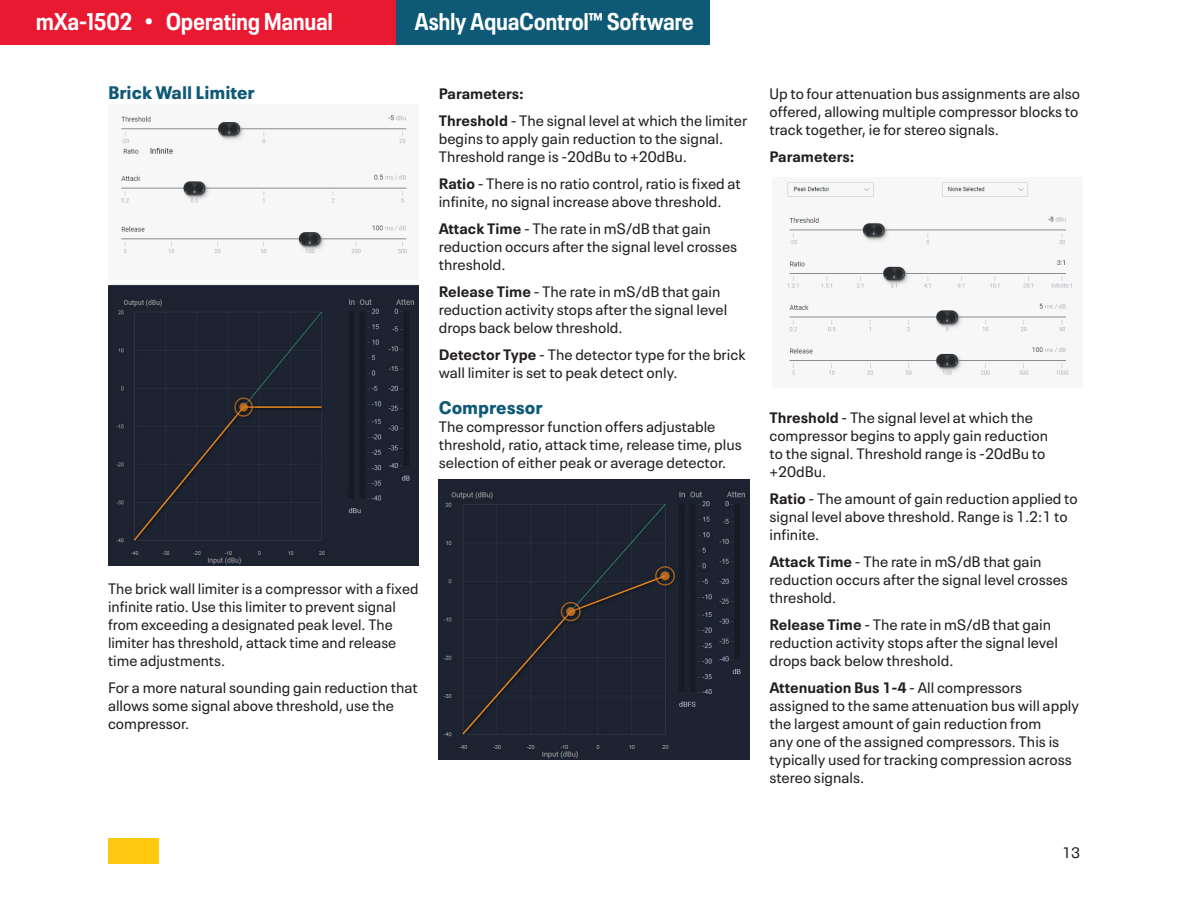
<style>
.page{position:relative;width:1188px;height:918px;background:#fff}
.page>*{position:absolute;margin:0;border:0;box-sizing:border-box;transform-origin:0 0}
.t1{font:700 condensed 24px "Neue Plak";letter-spacing:.01em;color:#fff}
.Body_Subheads{font:900 18px "Neue Plak Text";color:#0d5976}
.Body_Lead_undr{font:15px/18px "Neue Plak Text";color:#231f20}
.Body_Lead_undr-2{font:700 15px "Neue Plak Text";color:#231f20}
.s1{font-weight:700}
</style>
<div class="page">
<img style="left:120px;top:115px;width:288px;height:139px">
<img style="left:108px;top:284px;width:310px;height:281px">
<img style="left:787px;top:182px;width:286px;height:193px">
<img style="left:439px;top:479px;width:310px;height:280px">
<div style="left:108px;top:838px;width:51px;height:26px;background:#fec90f"></div>
<div style="left:0;top:0;width:396px;height:45px;background:#e91932"></div>
<div style="left:396px;top:0;width:314px;height:45px;background:#0d5976"></div>
<h1 class="t1" style="left:36px;top:3px;width:298px">mXa-1502 • Operating Manual</h1>
<h1 class="t1" style="left:415px;top:3px;width:280px">Ashly AquaControl™ Software</h1>
<p class="Body_Subheads" style="left:108px;top:78px;width:148px">Brick Wall Limiter</p>
<p class="Body_Lead_undr-2" style="left:439px;top:81px;width:87px">Parameters:</p>
<p class="Body_Lead_undr" style="left:439px;top:110px;width:310px"><span class="s1">Threshold</span> - The signal level at which the limiter begins to apply gain reduction to the signal.<br>Threshold range is -20dBu to +20dBu.</p>
<p class="Body_Lead_undr" style="left:439px;top:173px;width:304px"><span class="s1">Ratio</span> - There is no ratio control, ratio is fixed at infinite, no signal increase above threshold.</p>
<p class="Body_Lead_undr" style="left:439px;top:218px;width:300px"><span class="s1">Attack Time</span> - The rate in mS/dB that gain reduction occurs after the signal level crosses threshold.</p>
<p class="Body_Lead_undr" style="left:439px;top:281px;width:290px"><span class="s1">Release Time</span> - The rate in mS/dB that gain reduction activity stops after the signal level drops back below threshold.</p>
<p class="Body_Lead_undr" style="left:439px;top:344px;width:308px"><span class="s1">Detector Type</span> - The detector type for the brick wall limiter is set to peak detect only.</p>
<p class="Body_Subheads" style="left:439px;top:393px;width:106px">Compressor</p>
<p class="Body_Lead_undr" style="left:439px;top:416px;width:305px">The compressor function offers adjustable threshold, ratio, attack time, release time, plus selection of either peak or average detector.</p>
<p class="Body_Lead_undr" style="left:108px;top:578px;width:312px">The brick wall limiter is a compressor with a fixed infinite ratio. Use this limiter to prevent signal from exceeding a designated peak level. The limiter has threshold, attack time and release time adjustments.</p>
<p class="Body_Lead_undr" style="left:108px;top:677px;width:311px">For a more natural sounding gain reduction that allows some signal above threshold, use the compressor.</p>
<p class="Body_Lead_undr" style="left:770px;top:83px;width:312px;text-align:justify">Up to four attenuation bus assignments are also offered, allowing multiple compressor blocks to track together, ie for stereo signals.</p>
<p class="Body_Lead_undr-2" style="left:770px;top:144px;width:87px">Parameters:</p>
<p class="Body_Lead_undr" style="left:770px;top:407px;width:280px"><span class="s1">Threshold</span> - The signal level at which the compressor begins to apply gain reduction to the signal. Threshold range is -20dBu to +20dBu.</p>
<p class="Body_Lead_undr" style="left:770px;top:488px;width:310px"><span class="s1">Ratio</span> - The amount of gain reduction applied to signal level above threshold. Range is 1.2:1 to infinite.</p>
<p class="Body_Lead_undr" style="left:770px;top:551px;width:300px"><span class="s1">Attack Time</span> - The rate in mS/dB that gain reduction occurs after the signal level crosses threshold.</p>
<p class="Body_Lead_undr" style="left:770px;top:614px;width:290px"><span class="s1">Release Time</span> - The rate in mS/dB that gain reduction activity stops after the signal level drops back below threshold.</p>
<p class="Body_Lead_undr" style="left:770px;top:677px;width:311px"><span class="s1">Attenuation Bus 1-4</span> - All compressors assigned to the same attenuation bus will apply the largest amount of gain reduction from<br>any one of the assigned compressors. This is typically used for tracking compression across stereo signals.</p>
<p class="Body_Lead_undr" style="left:1062px;top:842px;width:19px">13</p>
</div>
